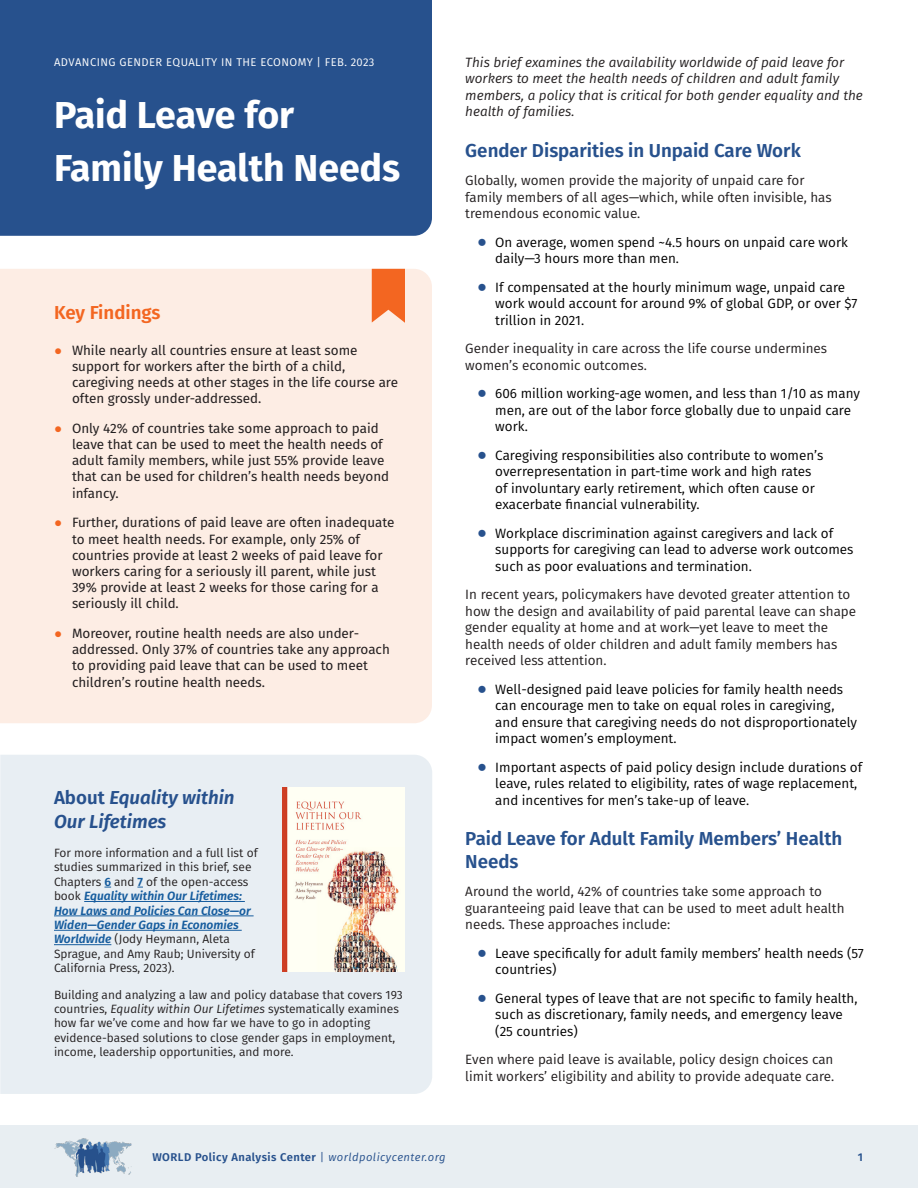
<style>
.page{position:relative;width:918px;height:1188px;background:#fff}
.page>*{position:absolute;margin:0;border:0;box-sizing:border-box;transform-origin:0 0}
.Fact_Sheet_Title{font:700 37.5px/52.5px "Fira Sans";color:#fff}
.Header_1{font:600 18.75px/22.5px "Fira Sans";color:#27518d}
.Header_1-2{font:italic 600 18.75px/24px "Fira Sans";color:#27518d}
.Header_1-3{font:600 18.75px "Fira Sans";color:#f36621}
.t1{font:13.5px/16.5px "Fira Sans";color:#000}
.t2{font:13.5px/16.2px "Fira Sans";color:#231f20}
.t3{font:13.5px/16.5px "Fira Sans";color:#231f20}
.t4{font:italic 13.5px/16.5px "Fira Sans";color:#231f20}
.t5{font:12px/14.4px "Fira Sans";color:#231f20}
.t6{font:600 11.25px "Fira Sans";letter-spacing:.04em;color:#27518d}
.t7{font:11.25px "Fira Sans";letter-spacing:.04em;color:#fff}
.s1{font-family:"Arial";font-weight:700;color:#f36621}
.s2{font-style:normal}
.s3{font-weight:600;color:#175d9e}
.s4{font-weight:600;font-style:italic;color:#175d9e}
.s5{font-style:italic}
.s6{font-family:"Arial";font-weight:700;font-size:16.5px;color:#27518d}
.s7{font-weight:400}
.s8{font-weight:400;font-style:italic}
</style>
<div class="page">
<div style="left:0;top:1125px;width:918px;height:63px;background:#e8eef2"></div>
<img style="left:54px;top:1138px;width:78px;height:39px">
<div style="left:0;top:269px;width:432px;height:454px;background:#fdede4"></div>
<div style="left:0;top:755px;width:432px;height:339px;background:#e8eef3"></div>
<div style="left:0;top:0;width:432px;height:236px;background:#27518d"></div>
<hr style="left:84px;top:901px;width:161px;height:1px;background:#175d9e">
<hr style="left:54px;top:916px;width:200px;height:1px;background:#175d9e">
<hr style="left:54px;top:930px;width:188px;height:1px;background:#175d9e">
<hr style="left:54px;top:944px;width:57px;height:1px;background:#175d9e">
<img style="left:282px;top:788px;width:123px;height:183px">
<svg style="left:372px;top:269px;width:33px;height:54px;background:#f47739"></svg>
<p class="t7" style="left:54px;top:54px;width:322px">ADVANCING GENDER EQUALITY IN THE ECONOMY | FEB. 2023</p>
<p class="Fact_Sheet_Title" style="left:54px;top:86px;width:348px">Paid Leave for<br>Family Health Needs</p>
<p class="Header_1-3" style="left:54px;top:297px;width:108px">Key Findings</p>
<p class="t2" style="left:72px;top:341px;width:328px;text-indent:-18px"><span class="s1">●</span> While nearly all countries ensure at least some support for workers after the birth of a child, caregiving needs at other stages in the life course are often grossly under-addressed.</p>
<p class="t2" style="left:72px;top:420px;width:319px;text-indent:-18px"><span class="s1">●</span> Only 42% of countries take some approach to paid leave that can be used to meet the health needs of adult family members, while just 55% provide leave that can be used for children’s health needs beyond infancy.</p>
<p class="t2" style="left:72px;top:514px;width:324px;text-indent:-18px"><span class="s1">●</span> Further, durations of paid leave are often inadequate to meet health needs. For example, only 25% of countries provide at least 2 weeks of paid leave for workers caring for a seriously ill parent, while just 39% provide at least 2 weeks for those caring for a seriously ill child.</p>
<p class="t2" style="left:72px;top:625px;width:319px;text-indent:-18px"><span class="s1">●</span> Moreover, routine health needs are also under&shy;addressed. Only 37% of countries take any approach to providing paid leave that can be used to meet children’s routine health needs.</p>
<p class="Header_1-2" style="left:54px;top:784px;width:182px"><span class="s2">About</span> Equality within<br>Our Lifetimes</p>
<p class="t5" style="left:54px;top:845px;width:205px">For more information and a full list of studies summarized in this brief, see Chapters <span class="s3">6</span> and <span class="s3">7</span> of the open-access book <span class="s4">Equality within Our Lifetimes:<br>How Laws and Policies Can Close—or Widen—Gender Gaps in Economies Worldwide</span> (Jody Heymann, Aleta Sprague, and Amy Raub; University of California Press, 2023).</p>
<p class="t5" style="left:54px;top:987px;width:350px">Building and analyzing a law and policy database that covers 193 countries, <span class="s5">Equality within Our Lifetimes</span> systematically examines how far we’ve come and how far we have to go in adopting evidence-based solutions to close gender gaps in employment, income, leadership opportunities, and more.</p>
<p class="t4" style="left:465px;top:53px;width:399px">This brief examines the availability worldwide of paid leave for workers to meet the health needs of children and adult family members, a policy that is critical for both gender equality and the health of families.</p>
<p class="Header_1" style="left:465px;top:138px;width:337px">Gender Disparities in Unpaid Care Work</p>
<p class="t3" style="left:465px;top:172px;width:368px">Globally, women provide the majority of unpaid care for family members of all ages—which, while often invisible, has tremendous economic value.</p>
<p class="t1" style="left:495px;top:233px;width:354px;text-indent:-18px"><span class="s6">●</span> On average, women spend ~4.5 hours on unpaid care work daily—3 hours more than men.</p>
<p class="t1" style="left:495px;top:278px;width:364px;text-indent:-18px"><span class="s6">●</span> If compensated at the hourly minimum wage, unpaid care work would account for around 9% of global GDP, or over $7 trillion in 2021.</p>
<p class="t3" style="left:465px;top:340px;width:363px">Gender inequality in care across the life course undermines women’s economic outcomes.</p>
<p class="t1" style="left:495px;top:385px;width:366px;text-indent:-18px"><span class="s6">●</span> 606 million working-age women, and less than 1/10 as many men, are out of the labor force globally due to unpaid care work.</p>
<p class="t1" style="left:495px;top:446px;width:329px;text-indent:-18px"><span class="s6">●</span> Caregiving responsibilities also contribute to women’s overrepresentation in part-time work and high rates of involuntary early retirement, which often cause or exacerbate financial vulnerability.</p>
<p class="t1" style="left:495px;top:524px;width:360px;text-indent:-18px"><span class="s6">●</span> Workplace discrimination against caregivers and lack of supports for caregiving can lead to adverse work outcomes such as poor evaluations and termination.</p>
<p class="t3" style="left:465px;top:586px;width:392px">In recent years, policymakers have devoted greater attention to how the design and availability of paid parental leave can shape gender equality at home and at work—yet leave to meet the health needs of older children and adult family members has received less attention.</p>
<p class="t1" style="left:495px;top:680px;width:363px;text-indent:-18px"><span class="s6">●</span> Well-designed paid leave policies for family health needs can encourage men to take on equal roles in caregiving, and ensure that caregiving needs do not disproportionately impact women’s employment.</p>
<p class="t1" style="left:495px;top:758px;width:368px;text-indent:-18px"><span class="s6">●</span> Important aspects of paid policy design include durations of leave, rules related to eligibility, rates of wage replacement, and incentives for men’s take-up of leave.</p>
<p class="Header_1" style="left:465px;top:826px;width:379px">Paid Leave for Adult Family Members’ Health<br>Needs</p>
<p class="t3" style="left:465px;top:883px;width:381px">Around the world, 42% of countries take some approach to guaranteeing paid leave that can be used to meet adult health needs. These approaches include:</p>
<p class="t1" style="left:495px;top:944px;width:370px;text-indent:-18px"><span class="s6">●</span> Leave specifically for adult family members’ health needs (57 countries)</p>
<p class="t1" style="left:495px;top:989px;width:364px;text-indent:-18px"><span class="s6">●</span> General types of leave that are not specific to family health, such as discretionary, family needs, and emergency leave (25 countries)</p>
<p class="t3" style="left:465px;top:1051px;width:370px">Even where paid leave is available, policy design choices can limit workers’ eligibility and ability to provide adequate care.</p>
<p class="t6" style="left:152px;top:1148px;width:295px">WORLD Policy Analysis Center <span class="s7">|</span> <span class="s8">worldpolicycenter.org</span></p>
<p class="t6" style="left:858px;top:1148px;width:7px">1</p>
</div>
